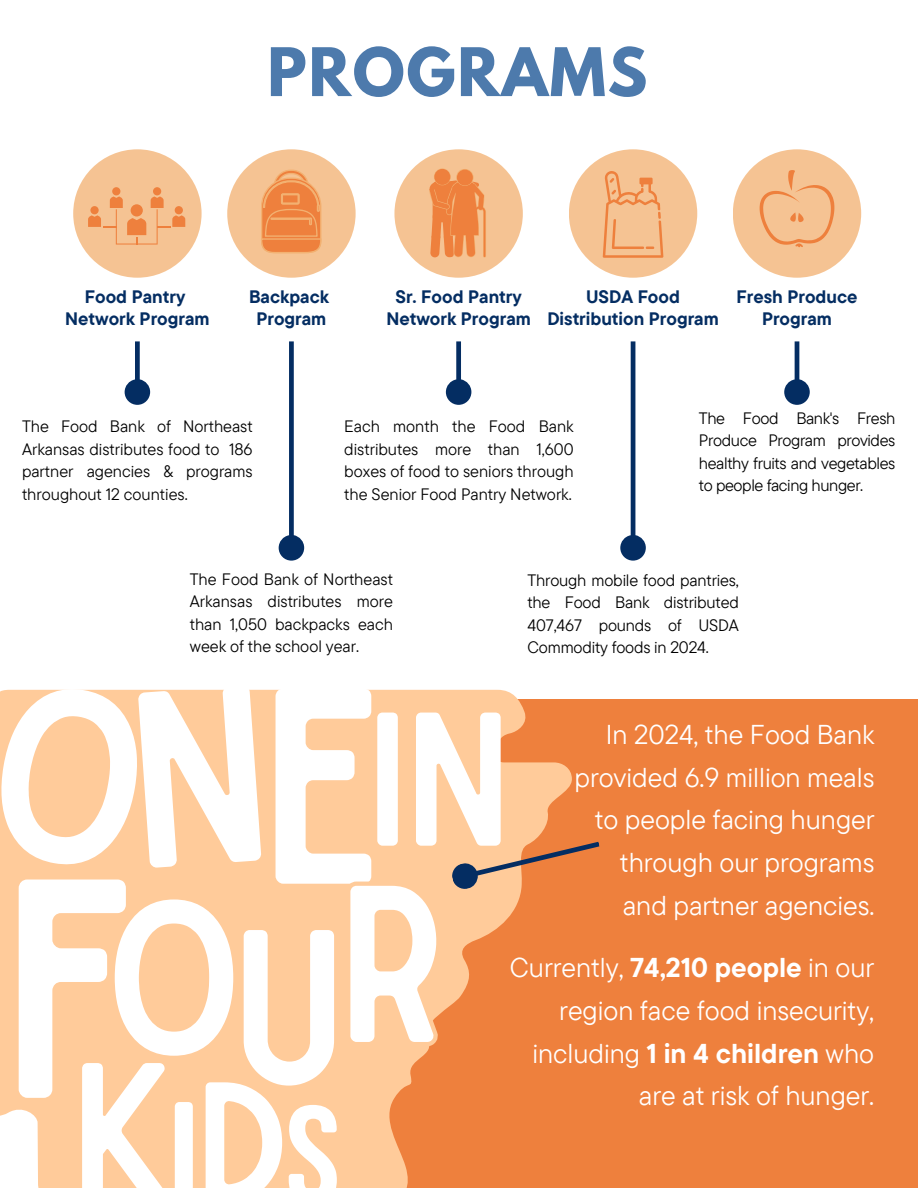
<style>
.page{position:relative;width:918px;height:1188px;background:#fff}
.page>*{position:absolute;margin:0;border:0;box-sizing:border-box;transform-origin:0 0}
.t1{font:297.9px "Sailors";color:#fff}
.t2{font:266.1px "Sailors";color:#fff}
.t3{font:213.15px "Sailors";color:#fff}
.t4{font:212.25px "Sailors";color:#fff}
.t5{font:184.05px "Sailors";color:#fff}
.t6{font:181.65px "Sailors";color:#fff}
.t7{font:165px "Sailors";color:#fff}
.t8{font:159.45px "Sailors";color:#fff}
.t9{font:135.6px "Sailors";color:#fff}
.t10{font:700 59.25px "League Spartan";letter-spacing:.03em;color:#4d7aac}
.t11{font:27.15px/42.8px "TT Commons Pro";color:#fff;text-align:right}
.t12{font:700 18px/21.3px "TT Commons Pro";color:#042d62;text-align:center}
.t13{font:16.5px/22.5px "TT Commons Pro";color:#000;text-align:justify}
.s1{font-weight:700}
</style>
<div class="page">
<svg style="left:279px;top:535px;width:25px;height:26px"></svg>
<svg style="left:620px;top:535px;width:26px;height:26px"></svg>
<svg style="left:125px;top:379px;width:25px;height:26px"></svg>
<svg style="left:446px;top:379px;width:25px;height:26px"></svg>
<svg style="left:784px;top:379px;width:26px;height:26px"></svg>
<div style="left:267px;top:699px;width:651px;height:489px;background:#ee803d"></div>
<svg style="left:0;top:690px;width:572px;height:498px;fill:#ffcb9a"></svg>
<svg style="left:342px;top:862px;width:136px;height:191px;background:#f8bf8e"></svg>
<div style="left:73px;top:149px;width:129px;height:129px;background:#f5c393;border-radius:50%"></div>
<div style="left:153px;top:187px;width:8px;height:8px;background:#ee803d;border-radius:50%"></div>
<div style="left:112px;top:187px;width:8px;height:8px;background:#ee803d;border-radius:50%"></div>
<svg style="left:88px;top:197px;width:97px;height:48px"></svg>
<div style="left:394px;top:149px;width:129px;height:129px;background:#f5c393;border-radius:50%"></div>
<svg style="left:429px;top:168px;width:57px;height:90px"></svg>
<div style="left:227px;top:149px;width:129px;height:129px;background:#f5c393;border-radius:50%"></div>
<svg style="left:261px;top:170px;width:60px;height:83px;background:#ef9353"></svg>
<div style="left:733px;top:149px;width:128px;height:129px;background:#f5c393;border-radius:50%"></div>
<svg style="left:760px;top:170px;width:74px;height:77px"></svg>
<div style="left:569px;top:149px;width:128px;height:129px;background:#f5c393;border-radius:50%"></div>
<svg style="left:603px;top:171px;width:60px;height:87px"></svg>
<div style="left:0;top:689px;width:262px;height:185px;background:#ffcb9a"></div>
<h4 class="t10" style="left:267px;top:43px;width:382px">PROGRAMS</h4>
<p class="t12" style="left:65px;top:286px;width:146px">Food Pantry<br>Network Program</p>
<p class="t12" style="left:249px;top:286px;width:82px">Backpack<br>Program</p>
<p class="t12" style="left:386px;top:286px;width:146px">Sr. Food Pantry<br>Network Program</p>
<h1 class="t12" style="left:547px;top:286px;width:173px">USDA Food<br>Distribution Program</h1>
<p class="t12" style="left:736px;top:286px;width:123px">Fresh Produce<br>Program</p>
<p class="t13" style="left:22px;top:415px;width:232px">The Food Bank of Northeast Arkansas distributes food to 186 partner agencies &amp; programs throughout 12 counties.</p>
<p class="t13" style="left:344px;top:415px;width:231px">Each month the Food Bank distributes more than 1,600 boxes of food to seniors through the Senior Food Pantry Network.</p>
<p class="t13" style="left:699px;top:406px;width:198px">The Food Bank's Fresh Produce Program provides healthy fruits and vegetables to people facing hunger.</p>
<p class="t13" style="left:190px;top:567px;width:205px">The Food Bank of Northeast Arkansas distributes more than 1,050 backpacks each week of the school year.</p>
<p class="t13" style="left:527px;top:568px;width:213px">Through mobile food pantries, the Food Bank distributed 407,467 pounds of USDA Commodity foods in 2024.</p>
<p class="t2" style="left:262px;top:689px;width:124px">E</p>
<p class="t6" style="left:368px;top:713px;width:143px">IN</p>
<h4 class="t1" style="left:4px;top:879px;width:139px">F</h4>
<h4 class="t4" style="left:233px;top:930px;width:215px">U<sup>R</sup></h4>
<h4 class="t3" style="left:104px;top:899px;width:141px">O</h4>
<p class="t5" style="left:73px;top:1063px;width:103px">K</p>
<p class="t7" style="left:197px;top:1082px;width:95px">D</p>
<p class="t8" style="left:167px;top:1102px;width:35px">I</p>
<p class="t9" style="left:282px;top:1105px;width:63px">S</p>
<h2 class="t11" style="left:574px;top:712px;width:302px">In 2024, the Food Bank provided 6.9 million meals to people facing hunger through our programs and partner agencies.</h2>
<p class="t11" style="left:510px;top:945px;width:366px">Currently, <span class="s1">74,210 people</span> in our region face food insecurity, including <span class="s1">1 in 4 children</span> who are at risk of hunger.</p>
</div>
